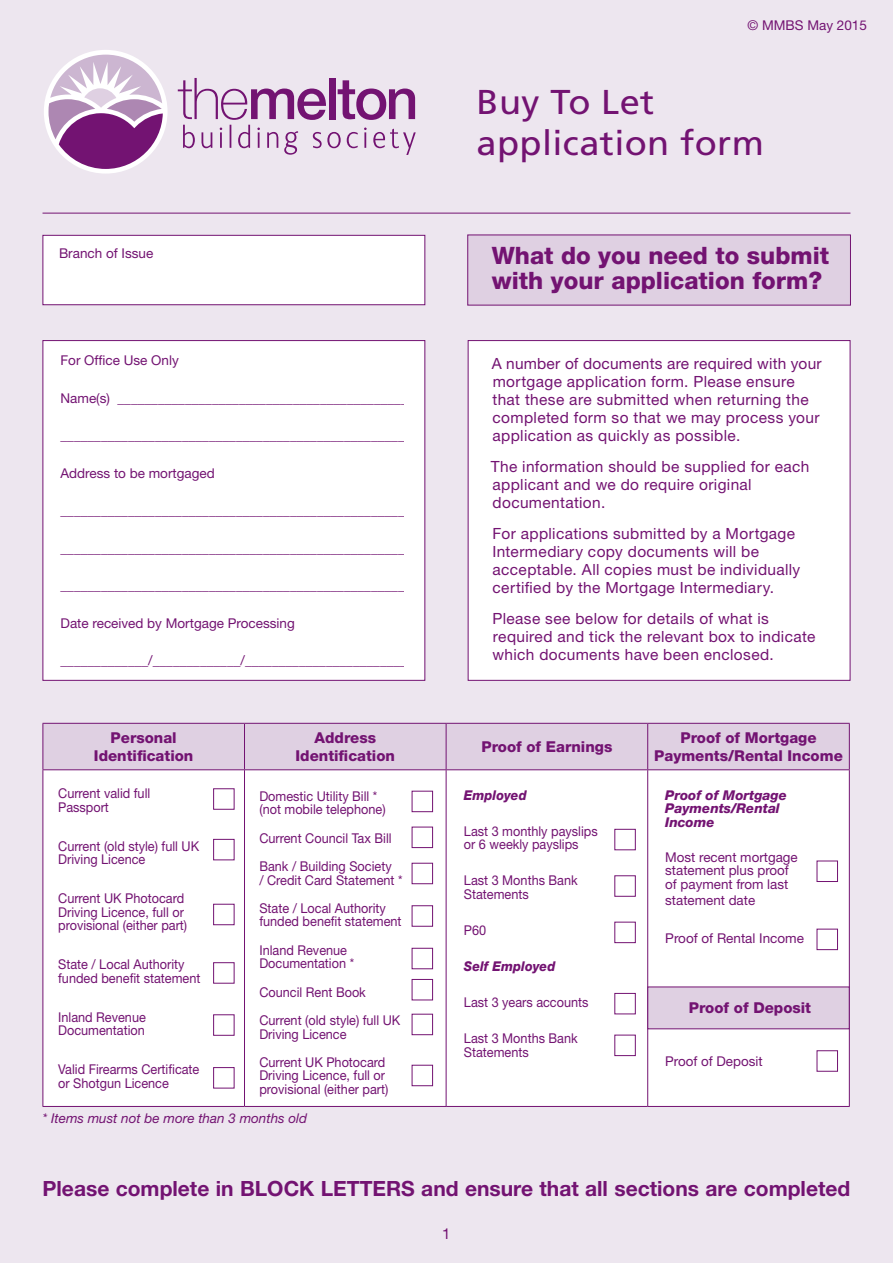
<style>
.page{position:relative;width:893px;height:1263px;background:#ede6ef}
.page>*{position:absolute;margin:0;border:0;box-sizing:border-box;transform-origin:0 0}
.t1{font:34.5px/41.4px "Frutiger";letter-spacing:.01em;color:#731372;scale:1.05 1}
.t2{font:800 24px/25.5px "Helvetica Neue";color:#731372}
.t3{font:700 21px "Helvetica Neue";color:#731372}
.t4{font:15.45px/18px "Helvetica Neue";letter-spacing:.025em;color:#731372}
.t5{font:800 15px/18px "Helvetica Neue";color:#731372;text-align:center}
.t6{font:15px "Helvetica Neue";color:#731372}
.t7{font:13.5px/13.5px "Helvetica Neue";color:#731372;scale:.94 1}
.t8{font:13.5px/13.5px "Helvetica Neue";color:#731372}
.t9{font:italic 800 13.5px/13.5px "Helvetica Neue";color:#731372}
.t10{font:italic 13.5px "Helvetica Neue";color:#731372}
.t11{font:italic 800 13.5px "Helvetica Neue";color:#731372;scale:.94 1}
</style>
<div class="page">
<div style="left:43px;top:235px;width:382px;height:70px;background:#fff;border:1px solid #731372"></div>
<div style="left:43px;top:340px;width:382px;height:341px;background:#fff;border:1px solid #731372"></div>
<div style="left:468px;top:340px;width:382px;height:341px;background:#fff;border:1px solid #731372"></div>
<div style="left:467px;top:235px;width:384px;height:70px;background:#dfd0e2"></div>
<div style="left:44px;top:50px;width:124px;height:124px;background:#fff;border-radius:50%"></div>
<svg style="left:49px;top:55px;width:114px;height:114px"></svg>
<svg style="left:178px;top:78px;width:238px;height:77px"></svg>
<hr style="left:43px;top:213px;width:807px;height:1px;background:#731372">
<div style="left:44px;top:724px;width:805px;height:45px;background:#dfd0e2"></div>
<div style="left:44px;top:770px;width:805px;height:336px;background:#fff"></div>
<hr style="left:43px;top:770px;width:1px;height:336px;background:#731372">
<hr style="left:244px;top:770px;width:1px;height:336px;background:#731372">
<hr style="left:446px;top:770px;width:1px;height:336px;background:#731372">
<hr style="left:647px;top:770px;width:1px;height:336px;background:#731372">
<hr style="left:849px;top:770px;width:1px;height:336px;background:#731372">
<hr style="left:43px;top:1106px;width:201px;height:1px;background:#731372">
<hr style="left:244px;top:1106px;width:202px;height:1px;background:#731372">
<hr style="left:446px;top:1106px;width:202px;height:1px;background:#731372">
<hr style="left:648px;top:1106px;width:202px;height:1px;background:#731372">
<hr style="left:43px;top:723px;width:201px;height:1px;background:#731372">
<hr style="left:43px;top:724px;width:1px;height:45px;background:#731372">
<hr style="left:244px;top:723px;width:202px;height:1px;background:#731372">
<hr style="left:244px;top:724px;width:1px;height:45px;background:#731372">
<hr style="left:446px;top:723px;width:202px;height:1px;background:#731372">
<hr style="left:446px;top:724px;width:1px;height:45px;background:#731372">
<hr style="left:648px;top:723px;width:202px;height:1px;background:#731372">
<hr style="left:647px;top:724px;width:1px;height:45px;background:#731372">
<hr style="left:849px;top:724px;width:1px;height:45px;background:#731372">
<hr style="left:43px;top:769px;width:201px;height:1px;background:#731372">
<hr style="left:244px;top:769px;width:202px;height:1px;background:#731372">
<hr style="left:446px;top:769px;width:202px;height:1px;background:#731372">
<hr style="left:648px;top:769px;width:202px;height:1px;background:#731372">
<div style="left:213px;top:788px;width:21px;height:22px;background:#fff;border:1px solid #731372"></div>
<div style="left:614px;top:829px;width:22px;height:21px;background:#fff;border:1px solid #731372"></div>
<div style="left:817px;top:861px;width:21px;height:21px;background:#fff;border:1px solid #731372"></div>
<div style="left:817px;top:929px;width:21px;height:21px;background:#fff;border:1px solid #731372"></div>
<div style="left:817px;top:1050px;width:21px;height:21px;background:#fff;border:1px solid #731372"></div>
<div style="left:614px;top:875px;width:22px;height:22px;background:#fff;border:1px solid #731372"></div>
<div style="left:614px;top:922px;width:22px;height:21px;background:#fff;border:1px solid #731372"></div>
<div style="left:614px;top:993px;width:22px;height:21px;background:#fff;border:1px solid #731372"></div>
<div style="left:614px;top:1035px;width:22px;height:21px;background:#fff;border:1px solid #731372"></div>
<div style="left:213px;top:839px;width:21px;height:21px;background:#fff;border:1px solid #731372"></div>
<div style="left:213px;top:904px;width:21px;height:21px;background:#fff;border:1px solid #731372"></div>
<div style="left:213px;top:962px;width:21px;height:21px;background:#fff;border:1px solid #731372"></div>
<div style="left:213px;top:1014px;width:21px;height:22px;background:#fff;border:1px solid #731372"></div>
<div style="left:213px;top:1067px;width:21px;height:21px;background:#fff;border:1px solid #731372"></div>
<div style="left:412px;top:791px;width:21px;height:21px;background:#fff;border:1px solid #731372"></div>
<div style="left:412px;top:827px;width:21px;height:21px;background:#fff;border:1px solid #731372"></div>
<div style="left:412px;top:863px;width:21px;height:21px;background:#fff;border:1px solid #731372"></div>
<div style="left:412px;top:905px;width:21px;height:22px;background:#fff;border:1px solid #731372"></div>
<div style="left:412px;top:948px;width:21px;height:21px;background:#fff;border:1px solid #731372"></div>
<div style="left:412px;top:979px;width:21px;height:21px;background:#fff;border:1px solid #731372"></div>
<div style="left:412px;top:1014px;width:21px;height:21px;background:#fff;border:1px solid #731372"></div>
<div style="left:412px;top:1065px;width:21px;height:21px;background:#fff;border:1px solid #731372"></div>
<div style="left:647px;top:986px;width:203px;height:43px;background:#dfd0e2"></div>
<p class="t8" style="left:747px;top:18px;width:121px">© MMBS May 2015</p>
<p class="t8" style="left:59px;top:246px;width:96px">Branch of Issue</p>
<p class="t8" style="left:61px;top:354px;width:120px">For Office Use Only</p>
<p class="t8" style="left:61px;top:391px;width:349px">Name(s) ___________________________________________</p>
<p class="t8" style="left:61px;top:429px;width:346px">___________________________________________________</p>
<p class="t8" style="left:61px;top:466px;width:156px">Address to be mortgaged</p>
<p class="t8" style="left:61px;top:503px;width:346px">___________________________________________________</p>
<p class="t8" style="left:61px;top:541px;width:346px">___________________________________________________</p>
<p class="t8" style="left:61px;top:578px;width:346px">___________________________________________________</p>
<p class="t8" style="left:61px;top:616px;width:236px">Date received by Mortgage Processing</p>
<p class="t8" style="left:61px;top:653px;width:348px">_____________/_____________/________________________</p>
<h1 class="t1" style="left:477px;top:81px;width:275px">Buy To Let application form</h1>
<h2 class="t2" style="left:492px;top:243px;width:339px">What do you need to submit with your application form?</h2>
<p class="t4" style="left:492px;top:355px;width:331px">A number of documents are required with your mortgage application form. Please ensure that these are submitted when returning the completed form so that we may process your application as quickly as possible.</p>
<p class="t4" style="left:491px;top:457px;width:320px">The information should be supplied for each applicant and we do require original documentation.</p>
<p class="t4" style="left:492px;top:524px;width:309px">For applications submitted by a Mortgage Intermediary copy documents will be acceptable. All copies must be individually certified by the Mortgage Intermediary.</p>
<p class="t4" style="left:492px;top:609px;width:324px">Please see below for details of what is required and tick the relevant box to indicate which documents have been enclosed.</p>
<p class="t5" style="left:94px;top:729px;width:101px">Personal<br>Identification</p>
<p class="t5" style="left:296px;top:729px;width:101px">Address<br>Identification</p>
<p class="t5" style="left:481px;top:738px;width:132px">Proof of Earnings</p>
<p class="t5" style="left:654px;top:729px;width:190px">Proof of Mortgage<br>Payments/Rental Income</p>
<p class="t7" style="left:58px;top:786px;width:100px">Current valid full<br>Passport</p>
<p class="t7" style="left:58px;top:839px;width:152px">Current (old style) full UK<br>Driving Licence</p>
<p class="t7" style="left:58px;top:892px;width:139px">Current UK Photocard<br>Driving Licence, full or provisional (either part)</p>
<p class="t7" style="left:58px;top:958px;width:153px">State / Local Authority funded benefit statement</p>
<p class="t7" style="left:58px;top:1010px;width:95px">Inland Revenue<br>Documentation</p>
<p class="t7" style="left:58px;top:1063px;width:152px">Valid Firearms Certificate or Shotgun Licence</p>
<p class="t9" style="left:665px;top:788px;width:123px">Proof of Mortgage<br>Payments/Rental<br>Income</p>
<p class="t8" style="left:665px;top:850px;width:134px">Most recent mortgage statement plus proof of payment from last</p>
<p class="t8" style="left:665px;top:893px;width:91px">statement date</p>
<p class="t8" style="left:665px;top:931px;width:140px">Proof of Rental Income</p>
<p class="t11" style="left:464px;top:787px;width:68px">Employed</p>
<p class="t7" style="left:464px;top:824px;width:144px">Last 3 monthly payslips or 6 weekly payslips</p>
<p class="t7" style="left:464px;top:874px;width:123px">Last 3 Months Bank<br>Statements</p>
<p class="t7" style="left:464px;top:923px;width:25px">P60</p>
<p class="t11" style="left:464px;top:958px;width:99px">Self Employed</p>
<p class="t7" style="left:464px;top:995px;width:134px">Last 3 years accounts</p>
<p class="t7" style="left:464px;top:1031px;width:123px">Last 3 Months Bank<br>Statements</p>
<p class="t7" style="left:259px;top:789px;width:136px">Domestic Utility Bill * (not mobile telephone)</p>
<p class="t7" style="left:259px;top:823px;width:142px;line-height:28.3px">Current Council Tax Bill<br>Bank / Building Society</p>
<p class="t7" style="left:259px;top:865px;width:154px;line-height:28.3px">/ Credit Card Statement *<br>State / Local Authority</p>
<p class="t7" style="left:259px;top:907px;width:153px;line-height:28.3px">funded benefit statement<br>Inland Revenue</p>
<p class="t7" style="left:259px;top:949px;width:152px;line-height:28.3px">Documentation *<br>Council Rent Book<br>Current (old style) full UK</p>
<p class="t7" style="left:259px;top:1019px;width:136px;line-height:28.3px">Driving Licence<br>Current UK Photocard</p>
<p class="t7" style="left:259px;top:1069px;width:139px">Driving Licence, full or provisional (either part)</p>
<p class="t5" style="left:689px;top:998px;width:124px">Proof of Deposit</p>
<p class="t8" style="left:665px;top:1054px;width:99px">Proof of Deposit</p>
<p class="t10" style="left:43px;top:1110px;width:266px">* Items must not be more than 3 months old</p>
<h3 class="t3" style="left:43px;top:1176px;width:809px">Please complete in BLOCK LETTERS and ensure that all sections are completed</h3>
<p class="t6" style="left:442px;top:1224px;width:10px">1</p>
</div>
